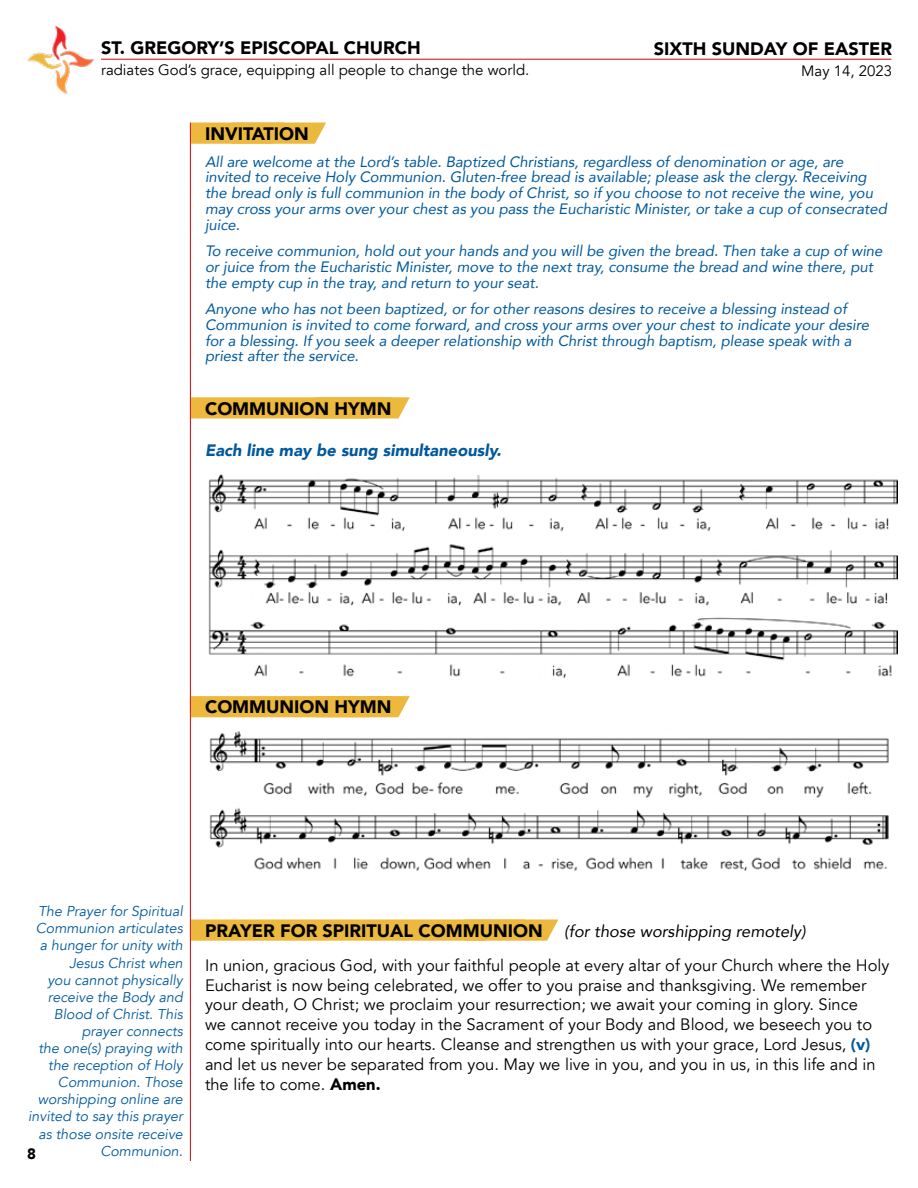
<style>
.page{position:relative;width:918px;height:1188px;background:#fff}
.page>*{position:absolute;margin:0;border:0;box-sizing:border-box;transform-origin:0 0}
.t1{font:900 18px "Avenir";color:#000}
.t2{font:16.5px/19.8px "Avenir";color:#000}
.t3{font:italic 900 16.5px "Avenir";color:#00599d}
.t4{font:italic 15px/15.8px "Avenir";color:#00599d}
.t5{font:15px "Avenir";color:#000}
.t6{font:900 15px "Avenir";color:#000}
.t7{font:italic 14.25px/17.1px "Avenir";color:#00599d;text-align:right}
.s1{font-weight:900;font-size:18px}
.s2{font-style:italic}
.s3{font-weight:900;color:#00599d}
.s4{font-weight:900}
</style>
<div class="page">
<hr style="left:190px;top:123px;width:1px;height:1038px;background:#d2232a">
<hr style="left:101px;top:59px;width:790px;height:1px;background:#d2232a">
<img style="left:27px;top:27px;width:89px;height:68px">
<img style="left:208px;top:474px;width:690px;height:204px">
<img style="left:209px;top:731px;width:680px;height:140px">
<div style="left:191px;top:920px;width:367px;height:21px;background:#ecb83d"></div>
<svg style="left:191px;top:123px;width:135px;height:21px;background:#ecbb47"></svg>
<svg style="left:191px;top:397px;width:219px;height:21px;background:#ecba44"></svg>
<div style="left:191px;top:696px;width:219px;height:21px;background:#ecb83d"></div>
<p class="t1" style="left:101px;top:33px;width:321px">ST. GREGORY’S EPISCOPAL CHURCH</p>
<p class="t5" style="left:101px;top:61px;width:430px">radiates God’s grace, equipping all people to change the world.</p>
<p class="t1" style="left:654px;top:33px;width:240px">SIXTH SUNDAY OF EASTER</p>
<p class="t5" style="left:801px;top:62px;width:92px">May 14, 2023</p>
<p class="t1" style="left:205px;top:118px;width:105px">INVITATION</p>
<p class="t4" style="left:205px;top:153px;width:683px">All are welcome at the Lord’s table. Baptized Christians, regardless of denomination or age, are invited to receive Holy Communion. Gluten-free bread is available; please ask the clergy. Receiving the bread only is full communion in the body of Christ, so if you choose to not receive the wine, you may cross your arms over your chest as you pass the Eucharistic Minister, or take a cup of consecrated juice.</p>
<p class="t4" style="left:205px;top:243px;width:679px">To receive communion, hold out your hands and you will be given the bread. Then take a cup of wine or juice from the Eucharistic Minister, move to the next tray, consume the bread and wine there, put the empty cup in the tray, and return to your seat.</p>
<p class="t4" style="left:205px;top:301px;width:666px">Anyone who has not been baptized, or for other reasons desires to receive a blessing instead of Communion is invited to come forward, and cross your arms over your chest to indicate your desire for a blessing. If you seek a deeper relationship with Christ through baptism, please speak with a priest after the service.</p>
<p class="t1" style="left:205px;top:393px;width:188px">COMMUNION HYMN</p>
<p class="t3" style="left:205px;top:437px;width:298px">Each line may be sung simultaneously.</p>
<p class="t1" style="left:205px;top:692px;width:188px">COMMUNION HYMN</p>
<p class="t7" style="left:28px;top:903px;width:156px">The Prayer for Spiritual<br>Communion articulates a hunger for unity with<br>Jesus Christ when<br>you cannot physically receive the Body and<br>Blood of Christ. This prayer connects<br>the one(s) praying with the reception of Holy<br>Communion. Those worshipping online are invited to say this prayer as those onsite receive<br>Communion.</p>
<p class="t6" style="left:27px;top:1141px;width:10px">8</p>
<p class="t2" style="left:205px;top:914px;width:686px;line-height:34.2px"><span class="s1">PRAYER FOR SPIRITUAL COMMUNION</span> <span class="s2">(for those worshipping remotely)<br></span>In union, gracious God, with your faithful people at every altar of your Church where the Holy</p>
<p class="t2" style="left:205px;top:975px;width:672px">Eucharist is now being celebrated, we offer to you praise and thanksgiving. We remember your death, O Christ; we proclaim your resurrection; we await your coming in glory. Since we cannot receive you today in the Sacrament of your Body and Blood, we beseech you to come spiritually into our hearts. Cleanse and strengthen us with your grace, Lord Jesus, <span class="s3">(v) </span>and let us never be separated from you. May we live in you, and you in us, in this life and in the life to come. <span class="s4">Amen.</span></p>
</div>
